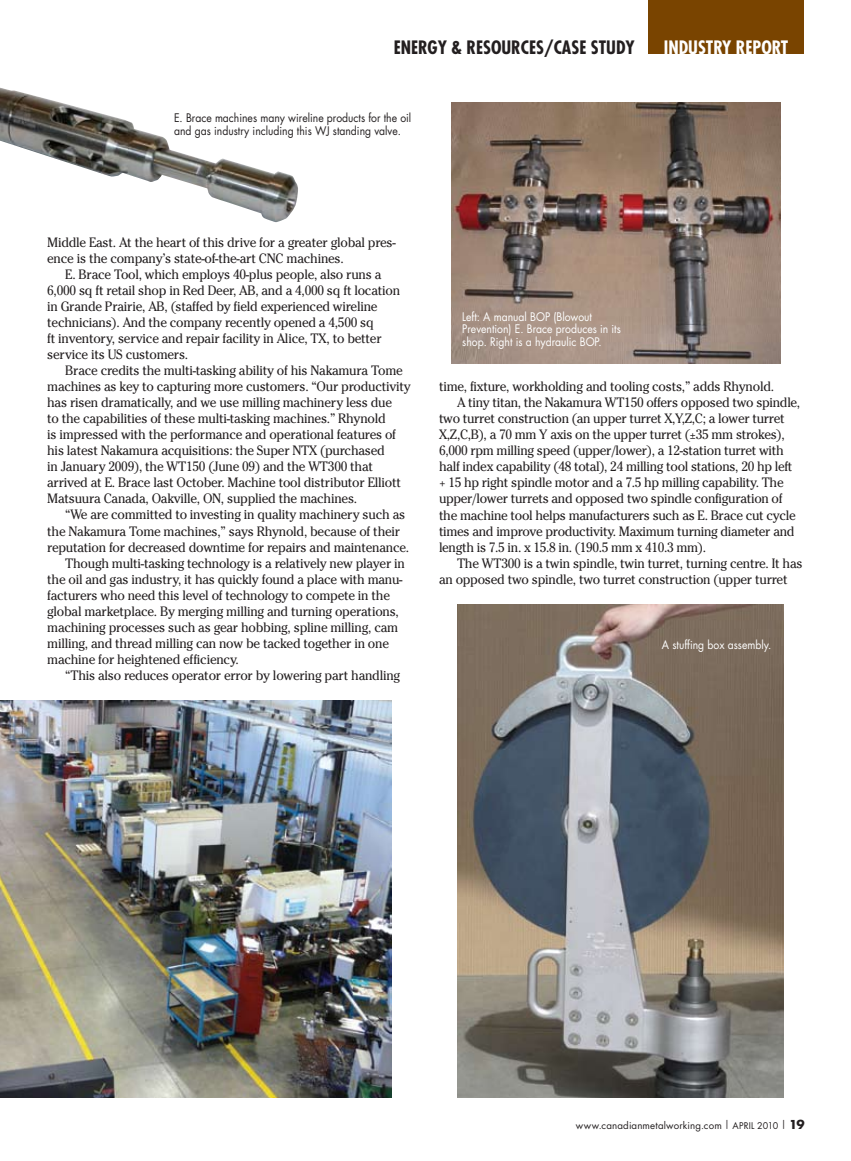
<style>
.page{position:relative;width:851px;height:1161px;background:#fff}
.page>*{position:absolute;margin:0;border:0;box-sizing:border-box;transform-origin:0 0}
.t1{font:700 condensed 18px "Futura";color:#231f20}
.t2{font:700 condensed 18px "Futura";color:#fff}
.t3{font:13.5px/16px "Cheltenham";letter-spacing:-.02em;color:#231f20;scale:.95 1}
.t4{font:11.55px/12.8px "Futura";color:#fff;scale:.9 1}
.t5{font:11.55px/12.8px "Futura";color:#231f20;scale:.9 1}
.t6{font:9.75px "Futura";letter-spacing:.015em;color:#231f20}
.s1{font-size:9px}
.s2{font-weight:700;font-size:12px}
</style>
<div class="page">
<div style="left:648px;top:0;width:155px;height:54px;background:#794400"></div>
<img style="left:457px;top:605px;width:327px;height:492px">
<img style="left:0;top:701px;width:391px;height:396px">
<img style="left:452px;top:102px;width:329px;height:261px">
<img style="left:0;top:88px;width:298px;height:134px">
<h1 class="t1" style="left:393px;top:36px;width:10px">ENER</h1>
<h1 class="t1" style="left:427px;top:36px;width:49px">GY &amp; RESOUR</h1>
<h1 class="t1" style="left:521px;top:36px;width:80px">CES/CASE STUDY</h1>
<p class="t5" style="left:174px;top:112px;width:265px">E. Brace machines many wireline products for the oil and gas industry including this WJ standing valve.</p>
<h1 class="t2" style="left:663px;top:36px;width:126px">INDUSTRY REPORT</h1>
<p class="t3" style="left:47px;top:234px;width:368px">Middle East. At the heart of this drive for a greater global pres&shy;ence is the company’s state-of-the-art CNC machines.</p>
<p class="t3" style="left:47px;top:266px;width:373px;text-indent:18px">E. Brace Tool, which employs 40-plus people, also runs a 6,000 sq ft retail shop in Red Deer, AB, and a 4,000 sq ft location in Grande Prairie, AB, (staffed by field experienced wireline technicians). And the company recently opened a 4,500 sq<br>ft inventory, service and repair facility in Alice, TX, to better service its US customers.</p>
<p class="t3" style="left:47px;top:362px;width:384px;text-indent:18px">Brace credits the multi-tasking ability of his Nakamura Tome machines as key to capturing more customers. “Our productivity has risen dramatically, and we use milling machinery less due<br>to the capabilities of these multi-tasking machines.” Rhynold<br>is impressed with the performance and operational features of his latest Nakamura acquisitions: the Super NTX (purchased<br>in January 2009), the WT150 (June 09) and the WT300 that arrived at E. Brace last October. Machine tool distributor Elliott Matsuura Canada, Oakville, ON, supplied the machines.</p>
<p class="t3" style="left:65px;top:507px;width:359px">“We are committed to investing in quality machinery such as</p>
<p class="t3" style="left:47px;top:523px;width:373px">the Nakamura Tome machines,” says Rhynold, because of their</p>
<p class="t3" style="left:47px;top:539px;width:382px">reputation for decreased downtime for repairs and maintenance.</p>
<p class="t3" style="left:65px;top:555px;width:359px">Though multi-tasking technology is a relatively new player in</p>
<p class="t3" style="left:47px;top:571px;width:375px">the oil and gas industry, it has quickly found a place with manu-</p>
<p class="t3" style="left:47px;top:587px;width:362px">facturers who need this level of technology to compete in the</p>
<p class="t3" style="left:47px;top:603px;width:372px">global marketplace. By merging milling and turning operations,</p>
<p class="t3" style="left:47px;top:619px;width:371px">machining processes such as gear hobbing, spline milling, cam</p>
<p class="t3" style="left:47px;top:635px;width:361px">milling, and thread milling can now be tacked together in one</p>
<p class="t3" style="left:47px;top:651px;width:203px">machine for heightened efficiency.</p>
<p class="t3" style="left:65px;top:667px;width:354px">“This also reduces operator error by lowering part handling</p>
<p class="t4" style="left:462px;top:310px;width:178px">Left: A manual BOP (Blowout<br>Prevention) E. Brace produces in its shop. Right is a hydraulic BOP.</p>
<p class="t3" style="left:439px;top:378px;width:354px">time, fixture, workholding and tooling costs,” adds Rhynold.</p>
<p class="t3" style="left:457px;top:395px;width:363px">A tiny titan, the Nakamura WT150 offers opposed two spindle,</p>
<p class="t3" style="left:439px;top:411px;width:365px">two turret construction (an upper turret X,Y,Z,C; a lower turret</p>
<p class="t3" style="left:439px;top:427px;width:365px">X,Z,C,B), a 70 mm Y axis on the upper turret (±35 mm strokes),</p>
<p class="t3" style="left:439px;top:443px;width:364px">6,000 rpm milling speed (upper/lower), a 12-station turret with</p>
<p class="t3" style="left:439px;top:459px;width:373px">half index capability (48 total), 24 milling tool stations, 20 hp left</p>
<p class="t3" style="left:439px;top:475px;width:364px">+ 15 hp right spindle motor and a 7.5 hp milling capability. The</p>
<p class="t3" style="left:439px;top:491px;width:363px">upper/lower turrets and opposed two spindle configuration of</p>
<p class="t3" style="left:439px;top:507px;width:377px">the machine tool helps manufacturers such as E. Brace cut cycle</p>
<p class="t3" style="left:439px;top:523px;width:376px">times and improve productivity. Maximum turning diameter and</p>
<p class="t3" style="left:439px;top:539px;width:282px">length is 7.5 in. x 15.8 in. (190.5 mm x 410.3 mm).</p>
<p class="t3" style="left:457px;top:555px;width:365px">The WT300 is a twin spindle, twin turret, turning centre. It has</p>
<p class="t3" style="left:439px;top:571px;width:368px">an opposed two spindle, two turret construction (upper turret</p>
<p class="t4" style="left:662px;top:639px;width:123px">A stuffing box assembly.</p>
<p class="t6" style="left:576px;top:1120px;width:230px">www.canadianmetalworking.com <sup>|</sup> <span class="s1">April 2010 </span><sup>|</sup> <span class="s2">19</span></p>
</div>
